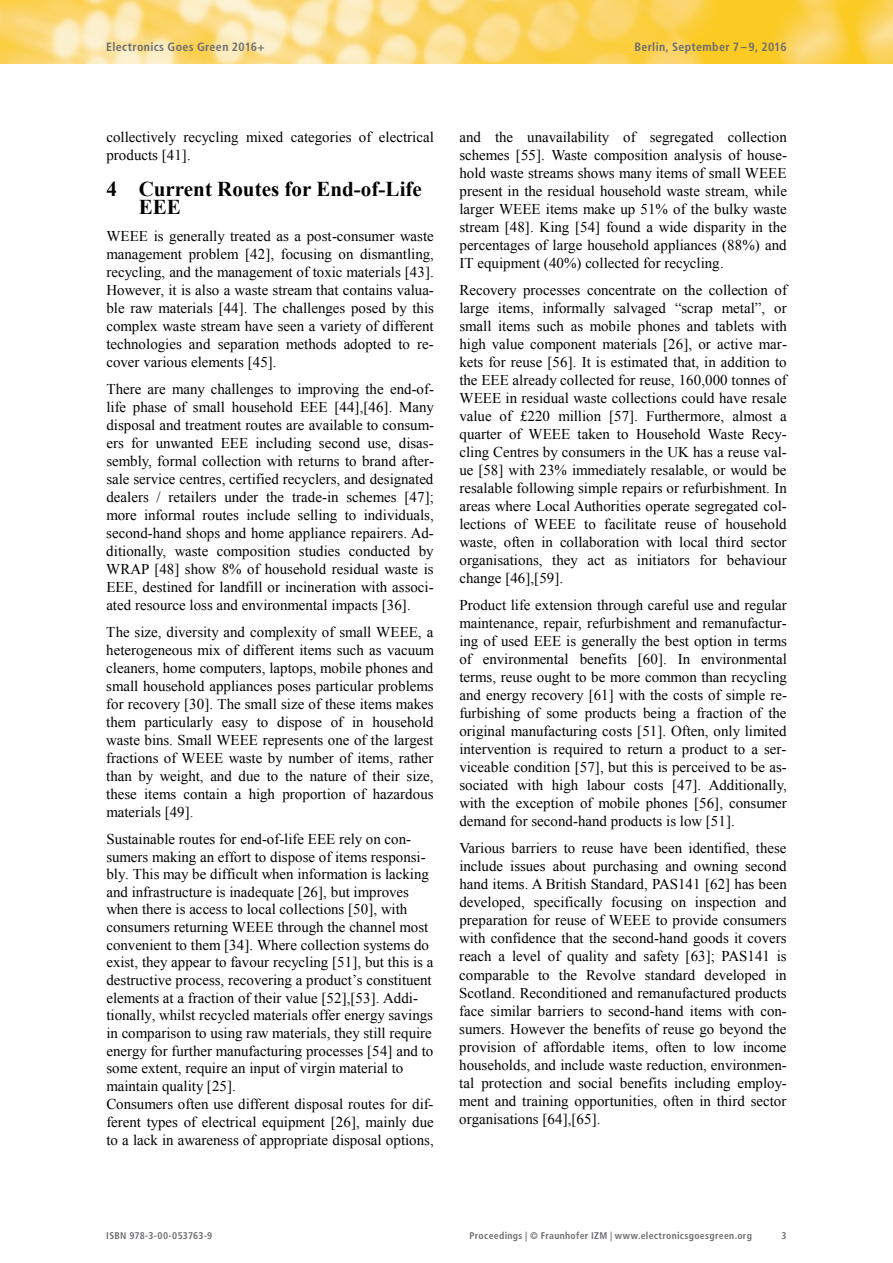
<style>
.page{position:relative;width:893px;height:1263px;background:#fff}
.page>*{position:absolute;margin:0;border:0;box-sizing:border-box;transform-origin:0 0}
.t1{font:700 21px/18px "Times New Roman";color:#000}
.t2{font:15px/18px "Times New Roman";color:#000;text-align:justify}
.t3{font:700 condensed 12px "Frutiger LT Std";letter-spacing:.025em;color:#6c6d70}
.t4{font:700 condensed 9.75px "Frutiger LT Std";letter-spacing:.035em;color:#6c6d70}
.s1{color:#222}
</style>
<div class="page">
<img style="left:0;top:0;width:893px;height:63px">
<p class="t3" style="left:106px;top:40px;width:160px">Electronics Goes Green 2016+</p>
<p class="t3" style="left:634px;top:40px;width:154px">Berlin, September 7 – 9, 2016</p>
<p class="t2" style="left:106px;top:128px;width:329px">collectively recycling mixed categories of electrical products [41].</p>
<h1 class="t1" style="left:139px;top:180px;width:285px;text-indent:-32px">4 Current Routes for End-of-Life<br>EEE</h1>
<p class="t2" style="left:106px;top:227px;width:329px">WEEE is generally treated as a post-consumer waste management problem [42], focusing on dismantling, recycling, and the management of toxic materials [43].<br>However, it is also a waste stream that contains valua&shy;ble raw materials [44]. The challenges posed by this complex waste stream have seen a variety of different technologies and separation methods adopted to re&shy;cover various elements [45].</p>
<p class="t2" style="left:106px;top:380px;width:329px">There are many challenges to improving the end-of&shy;life phase of small household EEE [44],[46]. Many disposal and treatment routes are available to consum&shy;ers for unwanted EEE including second use, disas&shy;sembly, formal collection with returns to brand after&shy;sale service centres, certified recyclers, and designated dealers / retailers under the trade-in schemes [47]; more informal routes include selling to individuals, second-hand shops and home appliance repairers. Ad&shy;ditionally, waste composition studies conducted by WRAP [48] show 8% of household residual waste is EEE, destined for landfill or incineration with associ&shy;ated resource loss and environmental impacts [36].</p>
<p class="t2" style="left:106px;top:623px;width:329px">The size, diversity and complexity of small WEEE, a heterogeneous mix of different items such as vacuum cleaners, home computers, laptops, mobile phones and small household appliances poses particular problems for recovery [30]. The small size of these items makes them particularly easy to dispose of in household waste bins. Small WEEE represents one of the largest fractions of WEEE waste by number of items, rather than by weight, and due to the nature of their size, these items contain a high proportion of hazardous materials [49]<span class="s1">.</span></p>
<p class="t2" style="left:106px;top:830px;width:329px;text-align:left">Sustainable routes for end-of-life EEE rely on con&shy;sumers making an effort to dispose of items responsi&shy;bly. This may be difficult when information is lacking and infrastructure is inadequate [26], but improves when there is access to local collections [50], with consumers returning WEEE through the channel most convenient to them [34]. Where collection systems do exist, they appear to favour recycling [51], but this is a destructive process, recovering a product’s constituent elements at a fraction of their value [52],[53]. Addi&shy;tionally, whilst recycled materials offer energy savings in comparison to using raw materials, they still require energy for further manufacturing processes [54] and to some extent, require an input of virgin material to maintain quality [25].<br>Consumers often use different disposal routes for dif&shy;ferent types of electrical equipment [26], mainly due to a lack in awareness of appropriate disposal options,</p>
<p class="t2" style="left:459px;top:128px;width:329px">and the unavailability of segregated collection schemes [55]. Waste composition analysis of house&shy;hold waste streams shows many items of small WEEE present in the residual household waste stream, while larger WEEE items make up 51% of the bulky waste stream [48]. King [54] found a wide disparity in the percentages of large household appliances (88%) and IT equipment (40%) collected for recycling.</p>
<p class="t2" style="left:459px;top:281px;width:329px">Recovery processes concentrate on the collection of large items, informally salvaged “scrap metal”, or small items such as mobile phones and tablets with high value component materials [26], or active mar&shy;kets for reuse [56]. It is estimated that, in addition to the EEE already collected for reuse, 160,000 tonnes of WEEE in residual waste collections could have resale value of £220 million [57]. Furthermore, almost a quarter of WEEE taken to Household Waste Recy&shy;cling Centres by consumers in the UK has a reuse val&shy;ue [58] with 23% immediately resalable, or would be resalable following simple repairs or refurbishment. In areas where Local Authorities operate segregated col&shy;lections of WEEE to facilitate reuse of household waste, often in collaboration with local third sector organisations, they act as initiators for behaviour change [46],[59].</p>
<p class="t2" style="left:459px;top:596px;width:329px">Product life extension through careful use and regular maintenance, repair, refurbishment and remanufactur&shy;ing of used EEE is generally the best option in terms of environmental benefits [60]. In environmental terms, reuse ought to be more common than recycling and energy recovery [61] with the costs of simple re&shy;furbishing of some products being a fraction of the original manufacturing costs [51]. Often, only limited intervention is required to return a product to a ser&shy;viceable condition [57], but this is perceived to be as&shy;sociated with high labour costs [47]. Additionally, with the exception of mobile phones [56], consumer demand for second-hand products is low [51].</p>
<p class="t2" style="left:459px;top:839px;width:329px">Various barriers to reuse have been identified, these include issues about purchasing and owning second hand items. A British Standard, PAS141 [62] has been developed, specifically focusing on inspection and preparation for reuse of WEEE to provide consumers with confidence that the second-hand goods it covers reach a level of quality and safety [63]; PAS141 is comparable to the Revolve standard developed in Scotland. Reconditioned and remanufactured products face similar barriers to second-hand items with con&shy;sumers. However the benefits of reuse go beyond the provision of affordable items, often to low income households, and include waste reduction, environmen&shy;tal protection and social benefits including employ&shy;ment and training opportunities, often in third sector organisations [64],[65].</p>
<p class="t4" style="left:106px;top:1230px;width:108px">ISBN 978-3-00-053763-9</p>
<p class="t4" style="left:469px;top:1230px;width:284px">Proceedings | © Fraunhofer IZM | www.electronicsgoesgreen.org</p>
<p class="t4" style="left:782px;top:1230px;width:7px">3</p>
</div>
